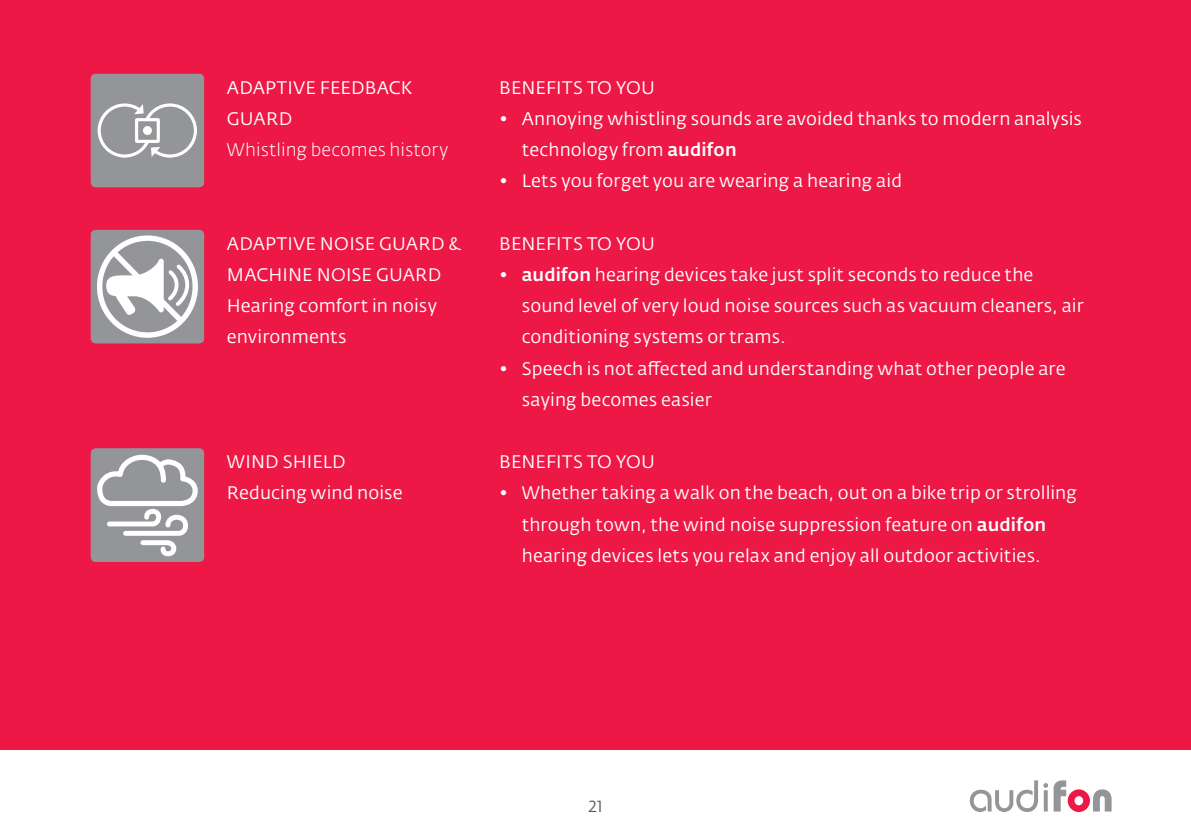
<style>
.page{position:relative;width:1191px;height:840px;background:#fff}
.page>*{position:absolute;margin:0;border:0;box-sizing:border-box;transform-origin:0 0}
.t1{font:18px/31.2px "Fedra Sans Alt Pro";letter-spacing:.005em;color:#fff}
.t2{font:300 18px "Fedra Sans Alt Pro";color:#fff}
.t3{font:16px "Fedra Sans Alt Pro";color:#57585a}
.s1{font-weight:500}
</style>
<div class="page">
<div style="left:0;top:0;width:1191px;height:748px;background:#ed1845"></div>
<svg style="left:91px;top:448px;width:113px;height:113px;background:#a8a9ab"></svg>
<svg style="left:91px;top:74px;width:113px;height:113px;background:#9b9c9f"></svg>
<div style="left:135px;top:118px;width:25px;height:25px;border:3px solid #fff"></div>
<svg style="left:91px;top:230px;width:113px;height:113px;background:#b4b5b7"></svg>
<svg style="left:969px;top:780px;width:142px;height:31px"></svg>
<p class="t1" style="left:227px;top:72px;width:61px">Adaptive</p>
<p class="t1" style="left:320px;top:72px;width:23px">Feedba</p>
<p class="t1" style="left:389px;top:72px;width:25px">ck</p>
<p class="t1" style="left:227px;top:103px;width:67px">Guard</p>
<p class="t2" style="left:227px;top:138px;width:223px">Whistling becomes history</p>
<p class="t1" style="left:227px;top:228px;width:235px">Adaptive N oise Guard &amp;<br>Machine Noise Guard<br>Hearing comfort in noisy environments</p>
<p class="t1" style="left:227px;top:446px;width:177px">Wind Shield<br>Reducing wind noise</p>
<p class="t1" style="left:499px;top:72px;width:157px">BENEFITS TO YOU</p>
<p class="t1" style="left:522px;top:103px;width:561px;text-indent:-23px">• Annoying whistling sounds are avoided thanks to modern analysis technology from <span class="s1">audifon</span></p>
<p class="t1" style="left:499px;top:165px;width:404px">• Lets you forget you are wearing a hearing aid</p>
<p class="t1" style="left:499px;top:228px;width:157px">BENEFITS TO YOU</p>
<p class="t1" style="left:522px;top:259px;width:563px;text-indent:-23px">• <span class="s1">audifon</span> hearing devices take just split seconds to reduce the sound level of very loud noise sources such as vacuum cleaners, air conditioning systems or trams.</p>
<p class="t1" style="left:522px;top:352px;width:545px;text-indent:-23px">• Speech is not affected and understanding what other people are saying becomes easier</p>
<p class="t1" style="left:499px;top:446px;width:157px">BENEFITS TO YOU</p>
<p class="t1" style="left:522px;top:477px;width:557px;text-indent:-23px">• Whether taking a walk on the beach, out on a bike trip or strolling through town, the wind noise suppression feature on <span class="s1">audifon </span>hearing devices lets you relax and enjoy all outdoor activities.</p>
<p class="t3" style="left:589px;top:795px;width:15px">21</p>
</div>
